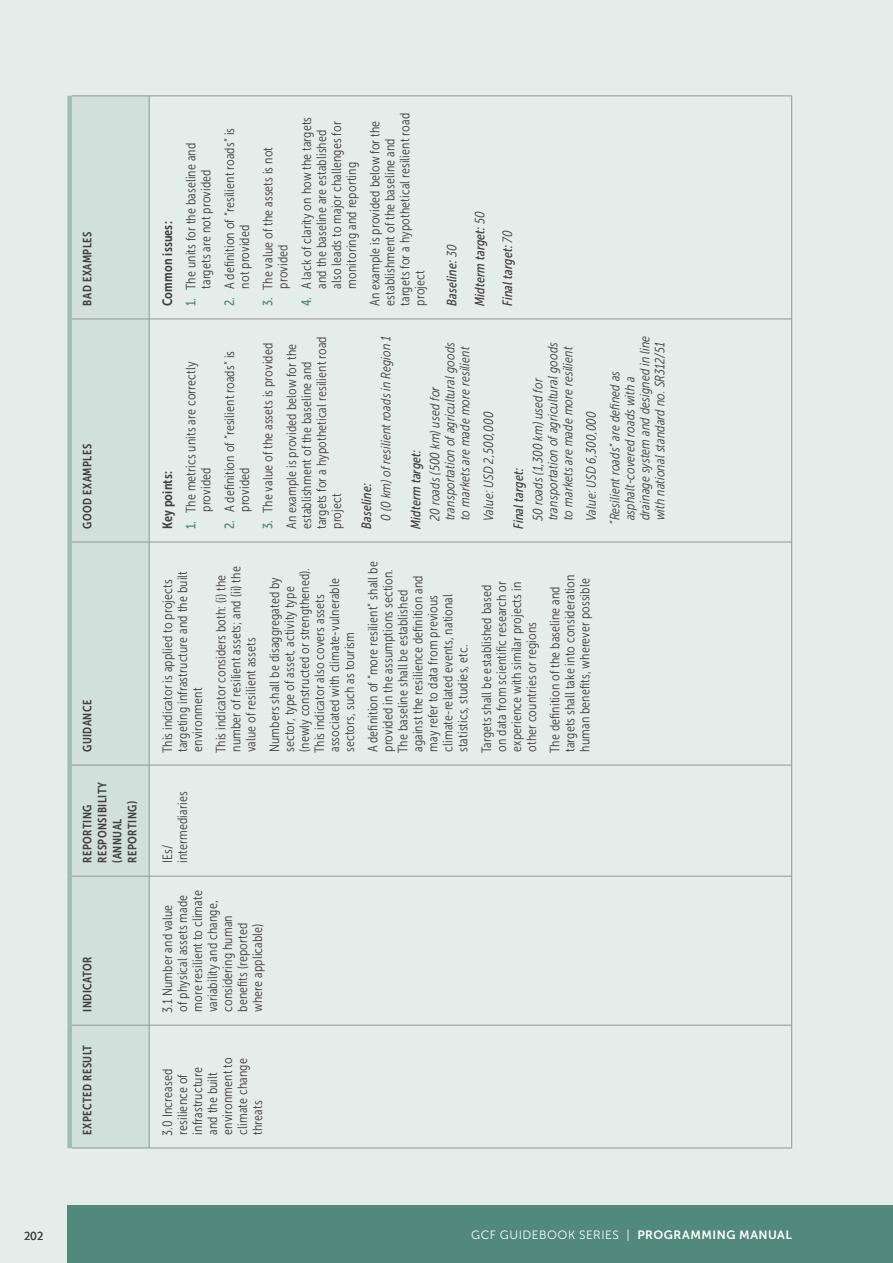
<style>
.page{position:relative;width:893px;height:1263px;background:#e5edea}
.page>*{position:absolute;margin:0;border:0;box-sizing:border-box;transform-origin:0 0}
.t1{font:15px "Museo Sans Cond 300";color:#414042}
.Tables_-_Body{font:13.5px/15px "Museo Sans Cond 300";letter-spacing:.01em;color:#414042}
.Tables_-_Body-2{font:italic 13.5px/15px "Museo Sans Cond 300";letter-spacing:.01em;color:#414042}
.Tables_-_Numbered_li{font:13.5px/15px "Museo Sans Cond 300";letter-spacing:.01em;color:#414042}
.Tables_-_Body-3{font:italic 13.5px "Museo Sans Cond 500";letter-spacing:.01em;color:#414042}
.Tables_-_Body-4{font:13.5px "Museo Sans Cond 700";letter-spacing:.01em;color:#414042}
.Tables_-_Numbered_li-2{font:13.5px "Museo Sans Cond 700";letter-spacing:.01em;color:#414042}
.Tables_-_Header_1{font:12px/15px "Museo Sans Cond 700";letter-spacing:.04em;color:#414042}
.t2{font:12px "Museo Sans 300";letter-spacing:.045em;color:#fff}
.s1{font-family:"Museo Sans Cond 500";color:#51897c}
.s2{font-family:"Museo Sans Cond 300"}
.s3{font-family:"Museo Sans 700"}
</style>
<div class="page">
<div style="left:67px;top:1205px;width:826px;height:58px;background:#51897c"></div>
<div style="left:72px;top:97px;width:77px;height:1051px;background:#d2e0dc"></div>
<hr style="left:72px;top:1025px;width:77px;height:1px;background:#939598">
<hr style="left:72px;top:876px;width:77px;height:1px;background:#939598">
<hr style="left:149px;top:1148px;width:642px;height:1px;background:#939598">
<hr style="left:149px;top:1025px;width:642px;height:1px;background:#939598">
<hr style="left:149px;top:876px;width:642px;height:1px;background:#939598">
<hr style="left:149px;top:765px;width:642px;height:1px;background:#939598">
<hr style="left:149px;top:542px;width:642px;height:1px;background:#939598">
<hr style="left:149px;top:319px;width:642px;height:1px;background:#939598">
<hr style="left:149px;top:96px;width:642px;height:1px;background:#939598">
<hr style="left:791px;top:1025px;width:1px;height:123px;background:#939598">
<hr style="left:791px;top:876px;width:1px;height:149px;background:#939598">
<hr style="left:791px;top:765px;width:1px;height:111px;background:#939598">
<hr style="left:791px;top:542px;width:1px;height:223px;background:#939598">
<hr style="left:791px;top:96px;width:1px;height:223px;background:#939598">
<div style="left:67px;top:1025px;width:5px;height:123px;background:#9ebdb5"></div>
<div style="left:67px;top:876px;width:5px;height:149px;background:#9ebdb5"></div>
<div style="left:67px;top:765px;width:5px;height:111px;background:#9ebdb5"></div>
<div style="left:67px;top:542px;width:5px;height:223px;background:#9ebdb5"></div>
<div style="left:67px;top:319px;width:5px;height:223px;background:#9ebdb5"></div>
<div style="left:67px;top:96px;width:5px;height:223px;background:#9ebdb5"></div>
<hr style="left:72px;top:1148px;width:77px;height:1px;background:#939598">
<hr style="left:72px;top:765px;width:77px;height:1px;background:#939598">
<hr style="left:72px;top:542px;width:77px;height:1px;background:#939598">
<hr style="left:72px;top:319px;width:77px;height:1px;background:#939598">
<hr style="left:72px;top:96px;width:77px;height:1px;background:#939598">
<hr style="left:149px;top:1025px;width:1px;height:123px;background:#939598">
<hr style="left:149px;top:876px;width:1px;height:149px;background:#939598">
<hr style="left:149px;top:765px;width:1px;height:111px;background:#939598">
<hr style="left:149px;top:542px;width:1px;height:223px;background:#939598">
<hr style="left:149px;top:319px;width:1px;height:223px;background:#939598">
<hr style="left:149px;top:96px;width:1px;height:223px;background:#939598">
<hr style="left:791px;top:319px;width:1px;height:223px;background:#939598">
<p class="Tables_-_Header_1" style="left:80px;top:306px;width:76px;rotate:-90deg">BAD EXAMPLES</p>
<p class="Tables_-_Header_1" style="left:80px;top:529px;width:87px;rotate:-90deg">GOOD EXAMPLES</p>
<p class="Tables_-_Header_1" style="left:80px;top:752px;width:54px;rotate:-90deg">GUIDANCE</p>
<p class="Tables_-_Header_1" style="left:80px;top:863px;width:82px;rotate:-90deg">REPORTING<br>RESPONSIBILITY (ANNUAL<br>REPORTING)</p>
<p class="Tables_-_Header_1" style="left:80px;top:1012px;width:57px;rotate:-90deg">INDICATOR</p>
<p class="Tables_-_Header_1" style="left:80px;top:1135px;width:91px;rotate:-90deg">EXPECTED RESULT</p>
<p class="Tables_-_Body-4" style="left:160px;top:306px;width:86px;rotate:-90deg">Common issues:</p>
<p class="Tables_-_Body" style="left:184px;top:289px;width:148px;text-indent:-18px;rotate:-90deg"><span class="s1">1.</span> The units for the baseline and targets are not provided</p>
<p class="Tables_-_Body" style="left:222px;top:289px;width:162px;text-indent:-18px;rotate:-90deg"><span class="s1">2.</span> A definition of “resilient roads” is not provided</p>
<p class="Tables_-_Body" style="left:261px;top:289px;width:143px;text-indent:-18px;rotate:-90deg"><span class="s1">3.</span> The value of the assets is not provided</p>
<p class="Tables_-_Body" style="left:299px;top:289px;width:173px;text-indent:-18px;rotate:-90deg"><span class="s1">4.</span> A lack of clarity on how the targets and the baseline are established also leads to major challenges for monitoring and reporting</p>
<p class="Tables_-_Numbered_li" style="left:368px;top:306px;width:195px;rotate:-90deg">An example is provided below for the establishment of the baseline and targets for a hypothetical resilient road project</p>
<p class="Tables_-_Body-3" style="left:445px;top:306px;width:63px;rotate:-90deg">Baseline: <span class="s2">30</span></p>
<p class="Tables_-_Body-3" style="left:472px;top:306px;width:96px;rotate:-90deg">Midterm target: <span class="s2">50</span></p>
<p class="Tables_-_Body-3" style="left:500px;top:306px;width:77px;rotate:-90deg">Final target: <span class="s2">70</span></p>
<p class="Tables_-_Numbered_li-2" style="left:160px;top:529px;width:59px;rotate:-90deg">Key points:</p>
<p class="Tables_-_Body" style="left:184px;top:512px;width:152px;text-indent:-18px;rotate:-90deg"><span class="s1">1.</span> The metrics units are correctly provided</p>
<p class="Tables_-_Body" style="left:222px;top:512px;width:162px;text-indent:-18px;rotate:-90deg"><span class="s1">2.</span> A definition of “resilient roads” is provided</p>
<p class="Tables_-_Body" style="left:261px;top:529px;width:188px;rotate:-90deg"><span class="s1">3.</span> The value of the assets is provided</p>
<p class="Tables_-_Body" style="left:284px;top:529px;width:195px;rotate:-90deg">An example is provided below for the establishment of the baseline and targets for a hypothetical resilient road project</p>
<p class="Tables_-_Body-3" style="left:359px;top:529px;width:47px;rotate:-90deg">Baseline:</p>
<p class="Tables_-_Body-2" style="left:378px;top:520px;width:186px;rotate:-90deg">0 (0 km) of resilient roads in Region 1</p>
<p class="Tables_-_Body-2" style="left:428px;top:521px;width:180px;rotate:-90deg">20 roads (500 km) used for transportation of agricultural goods to markets are made more resilient</p>
<p class="Tables_-_Body-3" style="left:408px;top:529px;width:80px;rotate:-90deg">Midterm target:</p>
<p class="Tables_-_Body-2" style="left:481px;top:521px;width:111px;rotate:-90deg">Value: USD 2,500,000</p>
<p class="Tables_-_Body-2" style="left:530px;top:521px;width:180px;rotate:-90deg">50 roads (1,300 km) used for transportation of agricultural goods to markets are made more resilient</p>
<p class="Tables_-_Body-3" style="left:511px;top:529px;width:62px;rotate:-90deg">Final target:</p>
<p class="Tables_-_Body-2" style="left:584px;top:521px;width:111px;rotate:-90deg">Value: USD 6,300,000</p>
<p class="Tables_-_Body-2" style="left:607px;top:520px;width:186px;text-indent:-4px;rotate:-90deg">“Resilient roads” are defined as asphalt-covered roads with a drainage system and designed in line with national standard no. SR312/51</p>
<p class="Tables_-_Body" style="left:160px;top:753px;width:184px;rotate:-90deg">This indicator is applied to projects targeting infrastructure and the built environment</p>
<p class="Tables_-_Body" style="left:214px;top:753px;width:188px;rotate:-90deg">This indicator considers both: (i) the number of resilient assets; and (ii) the value of resilient assets</p>
<p class="Tables_-_Body" style="left:267px;top:753px;width:187px;rotate:-90deg">Numbers shall be disaggregated by sector, type of asset, activity type (newly constructed or strengthened).<br>This indicator also covers assets associated with climate-vulnerable sectors, such as tourism</p>
<p class="Tables_-_Body" style="left:366px;top:753px;width:193px;rotate:-90deg">A definition of “more resilient” shall be provided in the assumptions section.<br>The baseline shall be established against the resilience definition and may refer to data from previous climate-related events, national statistics, studies, etc.</p>
<p class="Tables_-_Body" style="left:479px;top:753px;width:174px;rotate:-90deg">Targets shall be established based on data from scientific research or experience with similar projects in other countries or regions</p>
<p class="Tables_-_Body" style="left:548px;top:753px;width:180px;rotate:-90deg">The definition of the baseline and targets shall take into consideration human benefits, wherever possible</p>
<p class="Tables_-_Body" style="left:160px;top:863px;width:73px;rotate:-90deg">IEs/ intermediaries</p>
<p class="Tables_-_Body" style="left:160px;top:1013px;width:124px;rotate:-90deg">3.1 Number and value<br>of physical assets made more resilient to climate variability and change, considering human benefits (reported where applicable)</p>
<p class="Tables_-_Body" style="left:160px;top:1136px;width:80px;rotate:-90deg">3.0 Increased resilience of infrastructure and the built environment to climate change threats</p>
<p class="t1" style="left:24px;top:1227px;width:21px">202</p>
<p class="t2" style="left:471px;top:1228px;width:322px">GCF GUIDEBOOK SERIES | <span class="s3">PROGRAMMING MANUAL</span></p>
</div>
